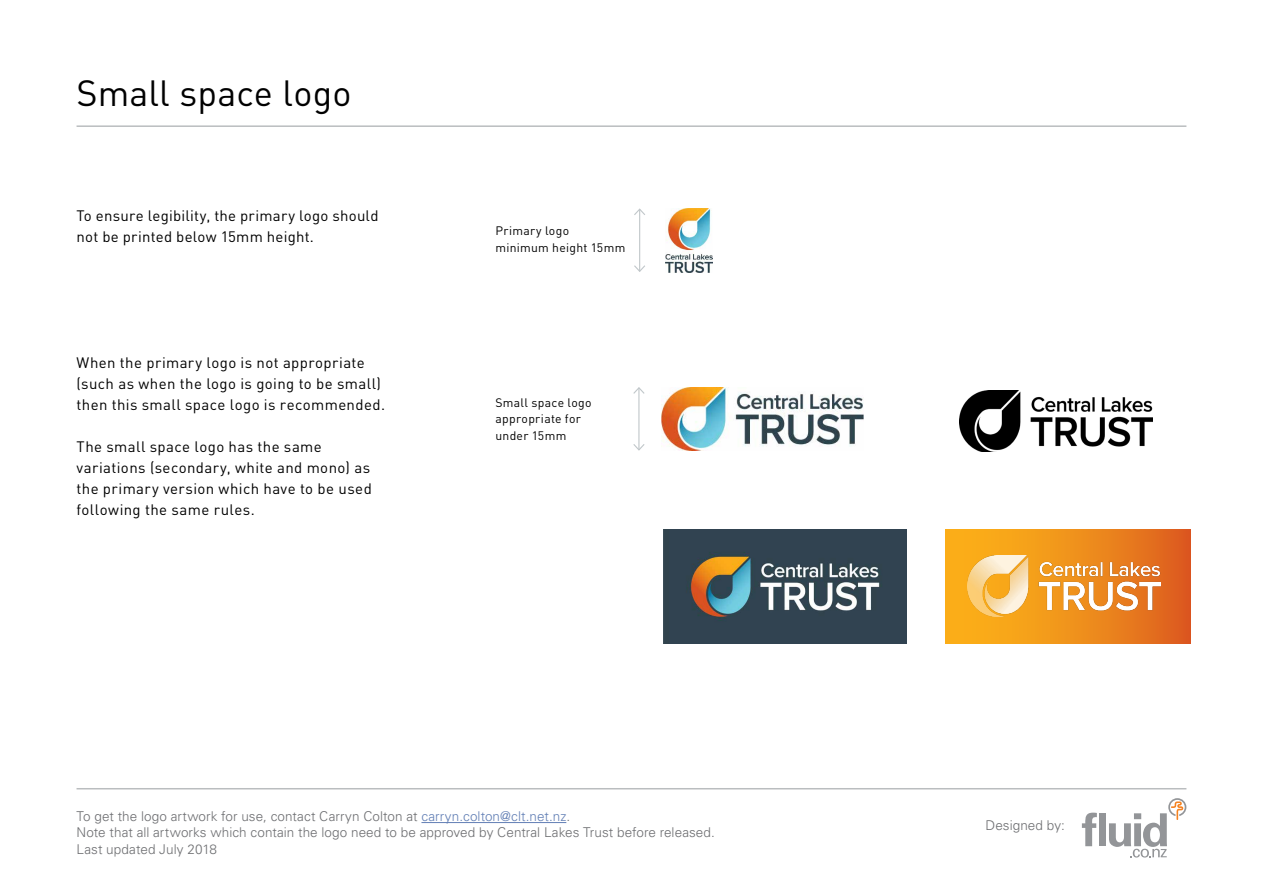
<style>
.page{position:relative;width:1263px;height:893px;background:#fff}
.page>*{position:absolute;margin:0;border:0;box-sizing:border-box;transform-origin:0 0}
.t1{font:36px "DIN";color:#000}
.t2{font:15px/21px "DIN";letter-spacing:.025em;color:#000}
.t3{font:300 13.5px/16.2px "Univers";letter-spacing:.005em;color:#6d6e71}
.t4{font:12.15px/16.5px "DIN";letter-spacing:.025em;color:#000}
.s1{color:#627fb5}
</style>
<div class="page">
<svg style="left:1082px;top:813px;width:15px;height:33px"></svg>
<div style="left:1099px;top:813px;width:7px;height:33px;background:#939598"></div>
<svg style="left:1109px;top:798px;width:77px;height:59px"></svg>
<hr style="left:77px;top:788px;width:1109px;height:1px;background:#babdbf">
<hr style="left:421px;top:822px;width:145px;height:1px;background:#627fb5">
<hr style="left:77px;top:125px;width:1109px;height:2px;background:#babdbf">
<hr style="left:639px;top:209px;width:1px;height:62px;background:#2f444e">
<svg style="left:634px;top:208px;width:11px;height:8px"></svg>
<svg style="left:634px;top:264px;width:11px;height:8px"></svg>
<hr style="left:638px;top:388px;width:1px;height:62px;background:#2f444e">
<svg style="left:633px;top:387px;width:12px;height:8px"></svg>
<svg style="left:633px;top:443px;width:12px;height:8px"></svg>
<img style="left:663px;top:529px;width:244px;height:114px">
<div style="left:946px;top:529px;width:245px;height:114px;background:linear-gradient(to right,#ffbb17,#de6220)"></div>
<img style="left:662px;top:387px;width:202px;height:64px">
<img style="left:665px;top:208px;width:48px;height:64px">
<img style="left:959px;top:391px;width:193px;height:61px">
<img style="left:967px;top:555px;width:193px;height:61px">
<h1 class="t1" style="left:77px;top:70px;width:276px">Small space logo</h1>
<p class="t2" style="left:77px;top:204px;width:303px">To ensure legibility, the primary logo should not be printed below 15mm height.</p>
<p class="t2" style="left:77px;top:351px;width:310px">When the primary logo is not appropriate (such as when the logo is going to be small) then this small space logo is recommended.</p>
<p class="t2" style="left:77px;top:435px;width:297px">The small space logo has the same variations (secondary, white and mono) as the primary version which have to be used following the same rules.</p>
<p class="t4" style="left:495px;top:222px;width:131px">Primary logo minimum height 15mm</p>
<p class="t4" style="left:495px;top:394px;width:98px">Small space logo appropriate for under 15mm</p>
<p class="t3" style="left:77px;top:808px;width:640px">To get the logo artwork for use, contact Carryn Colton at <span class="s1">carryn.colton@clt.net.nz</span>.<br>Note that all artworks which contain the logo need to be approved by Central Lakes Trust before released.<br>Last updated July 2018</p>
<p class="t3" style="left:985px;top:817px;width:81px">Designed by:</p>
</div>
